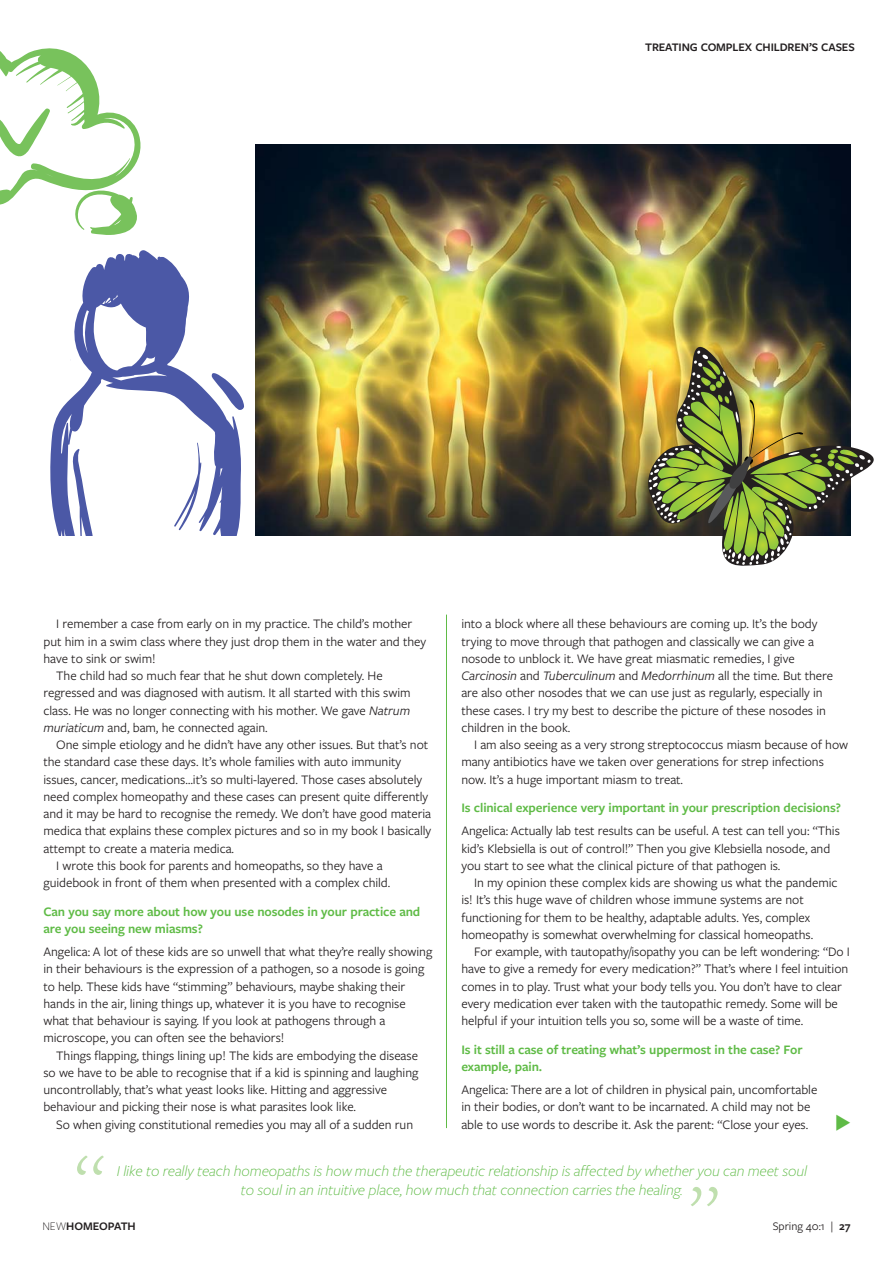
<style>
.page{position:relative;width:893px;height:1263px;background:#fff}
.page>*{position:absolute;margin:0;border:0;box-sizing:border-box;transform-origin:0 0}
.t1{font:300 90px "Freight Sans";color:#bfdfae}
.t2{font:italic 300 15.75px/19.5px "Freight Sans";letter-spacing:-.005em;color:#5fbb46;text-align:center}
.t3{font:13.5px/17.2px "Freight Sans";letter-spacing:-.005em;color:#231f20}
.t4{font:600 13.5px/17.2px "Freight Sans Pro";letter-spacing:-.01em;color:#5fbb46}
.t5{font:600 12px "Freight Sans Pro";letter-spacing:-.01em;color:#231f20}
.t6{font:12px "Freight Sans";letter-spacing:-.005em;color:#231f20}
.s1{font-style:italic}
.s2{font-family:"Freight Sans";font-weight:300}
.s3{font-family:"Freight Sans Pro";font-weight:600}
</style>
<div class="page">
<svg style="left:0;top:48px;width:141px;height:187px"></svg>
<svg style="left:50px;top:250px;width:193px;height:286px"></svg>
<hr style="left:446px;top:615px;width:1px;height:513px;background:#5fbb46">
<img style="left:255px;top:145px;width:595px;height:391px">
<img style="left:648px;top:347px;width:225px;height:219px">
<p class="t5" style="left:645px;top:43px;width:211px">TREATING COMPLEX CHILDREN’S CASES</p>
<p class="t3" style="left:56px;top:617px;width:357px">I remember a case from early on in my practice. The child’s mother</p>
<p class="t3" style="left:43px;top:634px;width:384px">put him in a swim class where they just drop them in the water and they</p>
<p class="t3" style="left:43px;top:651px;width:114px">have to sink or swim!</p>
<p class="t3" style="left:56px;top:669px;width:328px">The child had so much fear that he shut down completely. He</p>
<p class="t3" style="left:43px;top:686px;width:368px">regressed and was diagnosed with autism. It all started with this swim</p>
<p class="t3" style="left:43px;top:703px;width:368px">class. He was no longer connecting with his mother. We gave <span class="s1">Natrum</span></p>
<p class="t3" style="left:43px;top:720px;width:226px"><span class="s1">muriaticum</span> and, bam, he connected again.</p>
<p class="t3" style="left:56px;top:738px;width:373px">One simple etiology and he didn’t have any other issues. But that’s not</p>
<p class="t3" style="left:43px;top:755px;width:359px">the standard case these days. It’s whole families with auto immunity</p>
<p class="t3" style="left:43px;top:772px;width:380px">issues, cancer, medications…it’s so multi-layered. Those cases absolutely</p>
<p class="t3" style="left:43px;top:789px;width:386px">need complex homeopathy and these cases can present quite differently</p>
<p class="t3" style="left:43px;top:807px;width:389px">and it may be hard to recognise the remedy. We don’t have good materia</p>
<p class="t3" style="left:43px;top:824px;width:389px">medica that explains these complex pictures and so in my book I basically</p>
<p class="t3" style="left:43px;top:841px;width:192px">attempt to create a materia medica.</p>
<p class="t3" style="left:56px;top:858px;width:328px">I wrote this book for parents and homeopaths, so they have a</p>
<p class="t3" style="left:43px;top:876px;width:348px">guidebook in front of them when presented with a complex child.</p>
<p class="t4" style="left:43px;top:904px;width:378px">Can you say more about how you use nosodes in your practice and are you seeing new miasms?</p>
<p class="t3" style="left:43px;top:945px;width:390px">Angelica: A lot of these kids are so unwell that what they’re really showing in their behaviours is the expression of a pathogen, so a nosode is going to help. These kids have “stimming” behaviours, maybe shaking their hands in the air, lining things up, whatever it is you have to recognise what that behaviour is saying. If you look at pathogens through a microscope, you can often see the behaviors!</p>
<p class="t3" style="left:43px;top:1048px;width:376px;text-indent:13px">Things flapping, things lining up! The kids are embodying the disease so we have to be able to recognise that if a kid is spinning and laughing uncontrollably, that’s what yeast looks like. Hitting and aggressive behaviour and picking their nose is what parasites look like.</p>
<p class="t3" style="left:56px;top:1117px;width:358px">So when giving constitutional remedies you may all of a sudden run</p>
<p class="t3" style="left:461px;top:617px;width:373px">into a block where all these behaviours are coming up. It’s the body trying to move through that pathogen and classically we can give a nosode to unblock it. We have great miasmatic remedies, I give <span class="s1">Carcinosin</span> and <span class="s1">Tuberculinum</span> and <span class="s1">Medorrhinum</span> all the time. But there are also other nosodes that we can use just as regularly, especially in these cases. I try my best to describe the picture of these nosodes in children in the book.</p>
<p class="t3" style="left:461px;top:738px;width:388px;text-indent:13px">I am also seeing as a very strong streptococcus miasm because of how many antibiotics have we taken over generations for strep infections now. It’s a huge important miasm to treat.</p>
<p class="t4" style="left:461px;top:801px;width:381px">Is clinical experience very important in your prescription decisions?</p>
<p class="t3" style="left:461px;top:824px;width:380px">Angelica: Actually lab test results can be useful. A test can tell you: “This kid’s Klebsiella is out of control!” Then you give Klebsiella nosode, and you start to see what the clinical picture of that pathogen is.</p>
<p class="t3" style="left:461px;top:876px;width:378px;text-indent:13px">In my opinion these complex kids are showing us what the pandemic is! It’s this huge wave of children whose immune systems are not functioning for them to be healthy, adaptable adults. Yes, complex homeopathy is somewhat overwhelming for classical homeopaths.</p>
<p class="t3" style="left:461px;top:945px;width:390px;text-indent:13px">For example, with tautopathy/isopathy you can be left wondering: “Do I have to give a remedy for every medication?” That’s where I feel intuition comes in to play. Trust what your body tells you. You don’t have to clear every medication ever taken with the tautopathic remedy. Some will be helpful if your intuition tells you so, some will be a waste of time.</p>
<p class="t4" style="left:461px;top:1042px;width:343px">Is it still a case of treating what’s uppermost in the case? For example, pain.</p>
<p class="t3" style="left:461px;top:1083px;width:357px">Angelica: There are a lot of children in physical pain, uncomfortable in their bodies, or don’t want to be incarnated. A child may not be able to use words to describe it. Ask the parent: “Close your eyes.</p>
<p class="t2" style="left:117px;top:1163px;width:691px">I like to really teach homeopaths is how much the therapeutic relationship is affected by whether you can meet soul to soul in an intuitive place, how much that connection carries the healing.</p>
<h1 class="t1" style="left:75px;top:1157px;width:31px">“</h1>
<h1 class="t1" style="left:689px;top:1189px;width:31px">”</h1>
<p class="t5" style="left:42px;top:1222px;width:95px"><span class="s2">NEW</span>HOMEOPATH</p>
<p class="t6" style="left:772px;top:1222px;width:79px">Spring 40:1 | <span class="s3">27</span></p>
</div>
